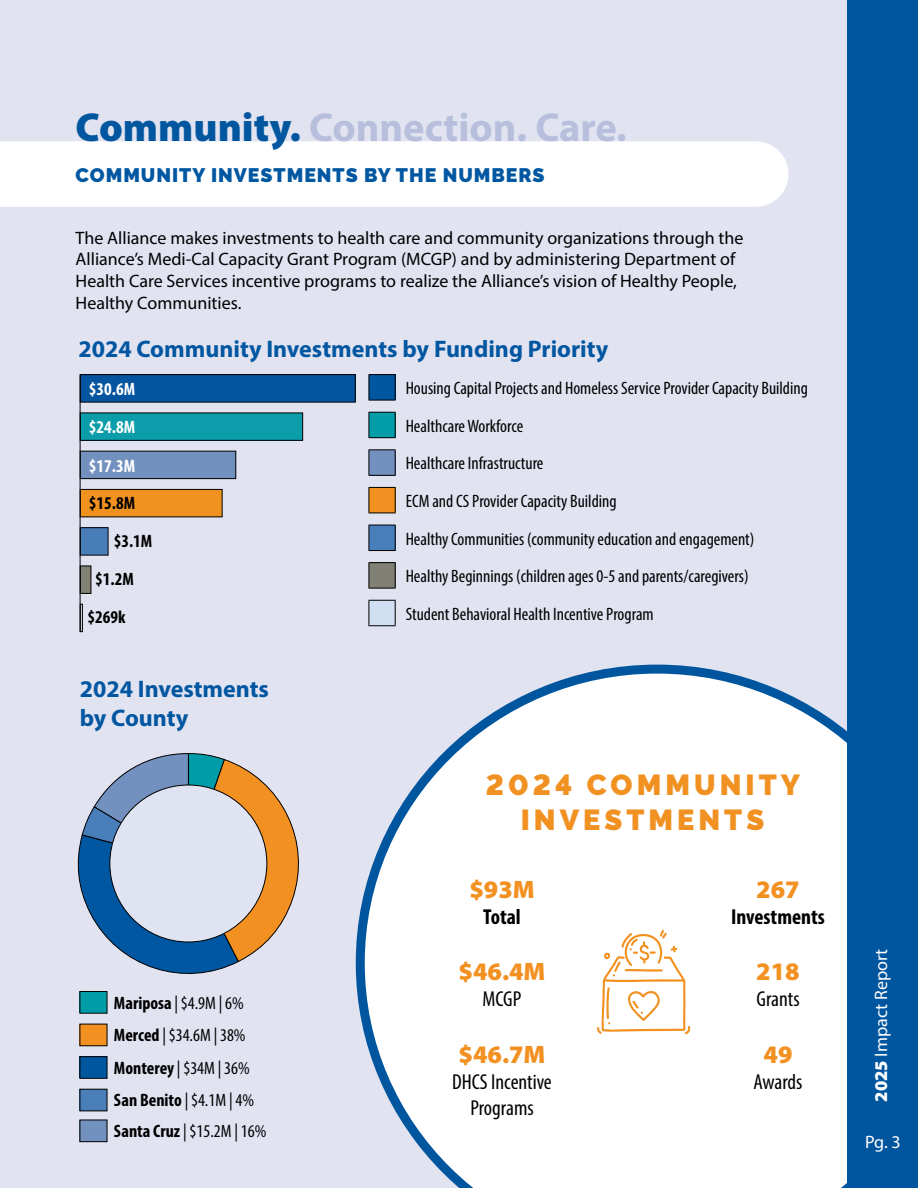
<style>
.page{position:relative;width:918px;height:1188px;background:#fff}
.page>*{position:absolute;margin:0;border:0;box-sizing:border-box;transform-origin:0 0}
.t1{font:700 40.5px "Myriad Pro";color:#b8bfdd}
.t2{font:900 28.95px/34.7px "Raleway";letter-spacing:.14em;color:#f19122;text-align:center}
.t3{font:900 25.35px "Myriad Pro";color:#f29121}
.Sub-header{font:700 24px "Myriad Pro";color:#0056a0}
.t4{font:condensed 21.6px "Myriad Pro";color:#000}
.t5{font:700 condensed 21.6px "Myriad Pro";color:#000}
.t6{font:900 19.5px "Raleway";letter-spacing:.05em;color:#0057a1}
.Paragraph_Style_1{font:condensed 18px "Myriad Pro";color:#000}
.t7{font:18px/21.6px "Myriad Pro";color:#000101}
.Paragraph_Style_1-2{font:700 condensed 18px "Myriad Pro";color:#000}
.t8{font:18px "Myriad Pro";color:#fff}
.Paragraph_Style_1-3{font:700 condensed 18px "Myriad Pro";color:#fff}
.s1{font-weight:900;color:#0156a0}
.s2{font-weight:700}
.s3{font-weight:400}
.s4{font-weight:900}
</style>
<div class="page">
<div style="left:0;top:0;width:874px;height:1188px;background:#e1e3f1"></div>
<svg style="left:356px;top:665px;width:492px;height:523px;background:#f2f5f9"></svg>
<div style="left:848px;top:0;width:70px;height:1188px;background:#00559f"></div>
<div style="left:0;top:141px;width:789px;height:66px;background:#fff"></div>
<svg style="left:597px;top:929px;width:94px;height:107px;background:#fceddc"></svg>
<div style="left:80px;top:992px;width:27px;height:21px;background:#009da9"></div>
<div style="left:80px;top:991px;width:27px;height:22px;border:1px solid #000"></div>
<div style="left:80px;top:1024px;width:27px;height:22px;background:#f29122"></div>
<div style="left:80px;top:1057px;width:27px;height:21px;background:#0156a0"></div>
<div style="left:80px;top:1056px;width:27px;height:23px;border:1px solid #000"></div>
<div style="left:80px;top:1089px;width:27px;height:22px;background:#497eb8"></div>
<div style="left:80px;top:1089px;width:27px;height:22px;border:1px solid #000"></div>
<div style="left:80px;top:1120px;width:27px;height:22px;background:#7291bf"></div>
<div style="left:80px;top:1120px;width:27px;height:22px;border:1px solid #000"></div>
<div style="left:80px;top:604px;width:3px;height:28px;border:1px solid #000"></div>
<div style="left:80px;top:566px;width:11px;height:27px;background:#818174"></div>
<div style="left:80px;top:566px;width:11px;height:28px;border:1px solid #000"></div>
<div style="left:80px;top:528px;width:28px;height:27px;background:#487db8"></div>
<div style="left:80px;top:527px;width:28px;height:28px;border:1px solid #000"></div>
<div style="left:80px;top:489px;width:142px;height:28px;background:#f19120"></div>
<div style="left:80px;top:489px;width:142px;height:28px;border:1px solid #000"></div>
<div style="left:80px;top:451px;width:156px;height:28px;background:#7291bf"></div>
<div style="left:80px;top:451px;width:156px;height:28px;border:1px solid #000"></div>
<div style="left:80px;top:413px;width:223px;height:27px;background:#0b9da9"></div>
<div style="left:80px;top:413px;width:223px;height:28px;border:1px solid #000"></div>
<div style="left:80px;top:375px;width:275px;height:27px;background:#04549f"></div>
<div style="left:80px;top:374px;width:276px;height:29px;border:1px solid #000"></div>
<hr style="left:80px;top:375px;width:1px;height:257px;background:#000">
<svg style="left:369px;top:374px;width:27px;height:27px"></svg>
<svg style="left:369px;top:412px;width:27px;height:26px"></svg>
<svg style="left:369px;top:449px;width:27px;height:27px"></svg>
<svg style="left:369px;top:487px;width:27px;height:27px"></svg>
<svg style="left:369px;top:525px;width:27px;height:26px"></svg>
<svg style="left:369px;top:562px;width:27px;height:27px"></svg>
<svg style="left:369px;top:600px;width:27px;height:26px"></svg>
<svg style="left:77px;top:753px;width:222px;height:221px"></svg>
<div style="left:110px;top:785px;width:157px;height:157px;background:#e0e3f1;border-radius:50%"></div>
<p class="t1" style="left:76px;top:101px;width:553px"><span class="s1">Community.</span> Connection. Care.</p>
<p class="t6" style="left:76px;top:164px;width:471px">COMMUNITY INVESTMENTS BY THE NUMBERS</p>
<p class="t7" style="left:76px;top:227px;width:669px">The Alliance makes investments to health care and community organizations through the Alliance’s Medi-Cal Capacity Grant Program (MCGP) and by administering Department of Health Care Services incentive programs to realize the Alliance’s vision of Healthy People, Healthy Communities.</p>
<p class="Sub-header" style="left:78px;top:334px;width:531px">2024 Community Investments by Funding Priority</p>
<p class="Paragraph_Style_1-3" style="left:89px;top:377px;width:48px">$30.6M</p>
<p class="Paragraph_Style_1-3" style="left:89px;top:416px;width:48px">$24.8M</p>
<p class="Paragraph_Style_1-3" style="left:89px;top:454px;width:48px">$17.3M</p>
<p class="Paragraph_Style_1-2" style="left:89px;top:492px;width:48px">$15.8M</p>
<p class="Paragraph_Style_1-2" style="left:114px;top:530px;width:40px">$3.1M</p>
<p class="Paragraph_Style_1-2" style="left:95px;top:568px;width:40px">$1.2M</p>
<p class="Paragraph_Style_1-2" style="left:87px;top:605px;width:40px">$269k</p>
<p class="Sub-header" style="left:80px;top:673px;width:191px">2024 Investments</p>
<p class="Sub-header" style="left:80px;top:702px;width:110px">by County</p>
<p class="Paragraph_Style_1" style="left:114px;top:992px;width:131px"><span class="s2">Mariposa</span> | $4.9M | 6%</p>
<p class="Paragraph_Style_1" style="left:114px;top:1024px;width:133px"><span class="s2">Merced</span> | $34.6M | 38%</p>
<p class="Paragraph_Style_1" style="left:114px;top:1057px;width:137px"><span class="s2">Monterey</span> | $34M | 36%</p>
<p class="Paragraph_Style_1-2" style="left:114px;top:1089px;width:142px">San Benito <span class="s3">| $4.1M | 4%</span></p>
<p class="Paragraph_Style_1" style="left:114px;top:1120px;width:154px"><span class="s2">Santa Cruz</span> | $15.2M | 16%</p>
<p class="Paragraph_Style_1" style="left:406px;top:377px;width:404px">Housing Capital Projects and Homeless Service Provider Capacity Building</p>
<p class="Paragraph_Style_1" style="left:406px;top:415px;width:119px">Healthcare Workforce</p>
<p class="Paragraph_Style_1" style="left:406px;top:452px;width:139px">Healthcare Infrastructure</p>
<p class="Paragraph_Style_1" style="left:406px;top:490px;width:213px">ECM and CS Provider Capacity Building</p>
<p class="Paragraph_Style_1" style="left:406px;top:528px;width:350px">Healthy Communities (community education and engagement)</p>
<p class="Paragraph_Style_1" style="left:406px;top:565px;width:344px">Healthy Beginnings (children ages 0-5 and parents/caregivers)</p>
<p class="Paragraph_Style_1" style="left:406px;top:603px;width:250px">Student Behavioral Health Incentive Program</p>
<p class="t2" style="left:486px;top:768px;width:316px">2024 COMMUNITY<br>INVESTMENTS</p>
<p class="t3" style="left:469px;top:872px;width:67px">$93M</p>
<p class="t5" style="left:483px;top:903px;width:39px">Total</p>
<p class="t3" style="left:459px;top:955px;width:88px">$46.4M</p>
<p class="t4" style="left:483px;top:986px;width:40px">MCGP</p>
<p class="t3" style="left:459px;top:1037px;width:88px">$46.7M</p>
<p class="t4" style="left:452px;top:1068px;width:101px">DHCS Incentive</p>
<p class="t4" style="left:470px;top:1094px;width:65px">Programs</p>
<p class="t3" style="left:756px;top:872px;width:45px">267</p>
<p class="t5" style="left:731px;top:903px;width:95px">Investments</p>
<p class="t3" style="left:756px;top:955px;width:45px">218</p>
<p class="t4" style="left:757px;top:986px;width:45px">Grants</p>
<p class="t3" style="left:764px;top:1037px;width:30px">49</p>
<p class="t4" style="left:754px;top:1068px;width:50px">Awards</p>
<p class="t8" style="left:870px;top:1102px;width:154px;rotate:-90deg"><span class="s4">2025</span> Impact Report</p>
<p class="t8" style="left:865px;top:1130px;width:37px">Pg. 3</p>
</div>
